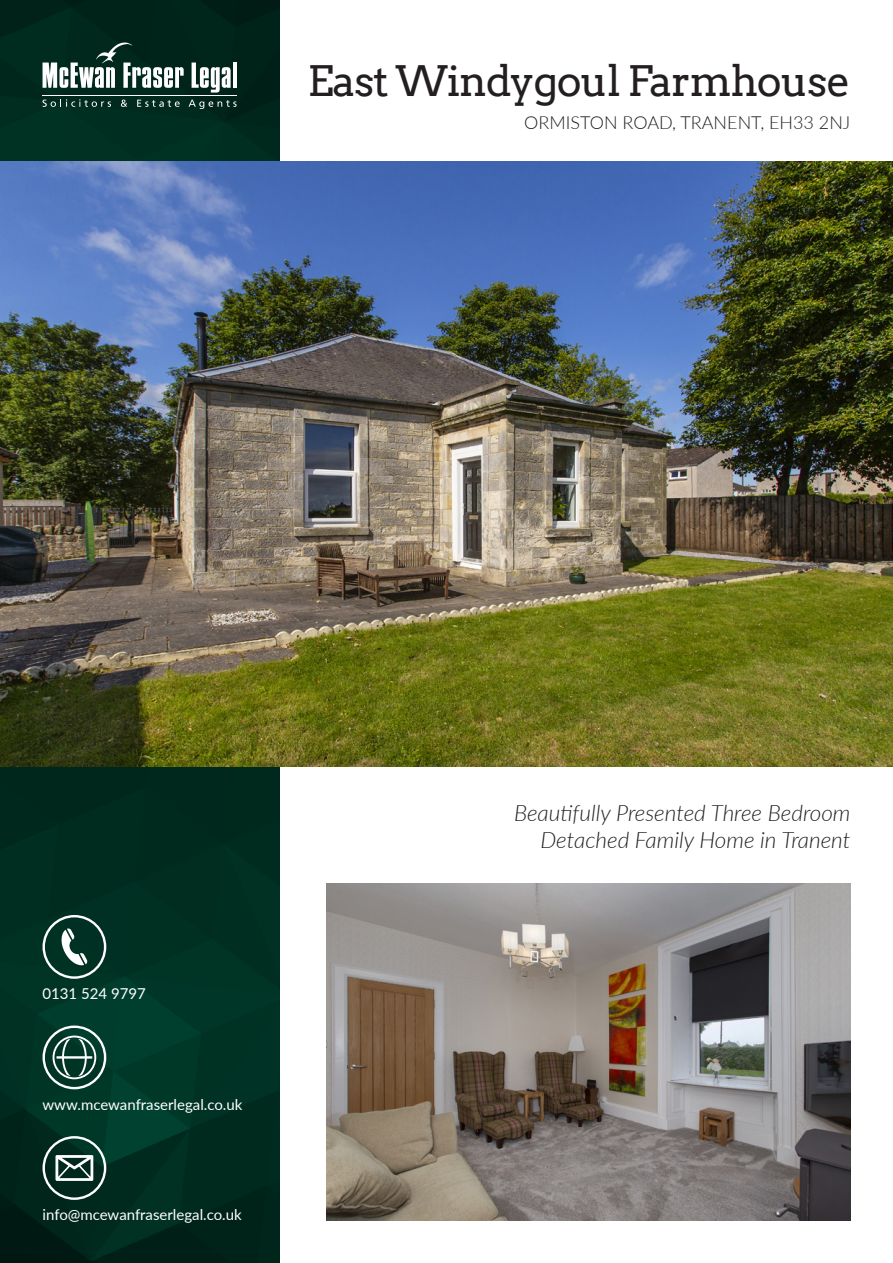
<style>
.page{position:relative;width:893px;height:1263px;background:#fff}
.page>*{position:absolute;margin:0;border:0;box-sizing:border-box;transform-origin:0 0}
.t1{font:42px "Arvo";letter-spacing:-.03em;color:#231f20}
.t2{font:italic 300 22.5px/27px "Lato";color:#231f20;text-align:right}
.t3{font:300 18px "Lato";color:#231f20}
.t4{font:15px "Lato";color:#fff}
</style>
<div class="page">
<img style="left:0;top:0;width:279px;height:1263px">
<img style="left:0;top:162px;width:893px;height:605px">
<svg style="left:43px;top:43px;width:141px;height:45px"></svg>
<svg style="left:192px;top:63px;width:39px;height:30px"></svg>
<hr style="left:233px;top:63px;width:4px;height:25px;background:#fff">
<hr style="left:43px;top:95px;width:194px;height:1px;background:#fff">
<svg style="left:43px;top:99px;width:68px;height:8px"></svg>
<svg style="left:121px;top:100px;width:6px;height:7px"></svg>
<svg style="left:137px;top:100px;width:43px;height:7px"></svg>
<svg style="left:189px;top:100px;width:48px;height:9px"></svg>
<img style="left:326px;top:883px;width:524px;height:337px">
<svg style="left:43px;top:915px;width:63px;height:64px;background:#335a4f"></svg>
<svg style="left:43px;top:1025px;width:63px;height:64px;background:#3a6559"></svg>
<svg style="left:43px;top:1136px;width:63px;height:64px;background:#3a5b52"></svg>
<h1 class="t1" style="left:307px;top:56px;width:545px">East Windygoul Farmhouse</h1>
<p class="t3" style="left:524px;top:110px;width:328px">ORMISTON ROAD, TRANENT, EH33 2NJ</p>
<p class="t4" style="left:43px;top:983px;width:105px">0131 524 9797</p>
<p class="t4" style="left:43px;top:1094px;width:201px">www.mcewanfraserlegal.co.uk</p>
<p class="t4" style="left:43px;top:1204px;width:201px">info@mcewanfraserlegal.co.uk</p>
<h2 class="t2" style="left:514px;top:798px;width:338px">Beautifully Presented Three Bedroom<br>Detached Family Home in Tranent</h2>
</div>
